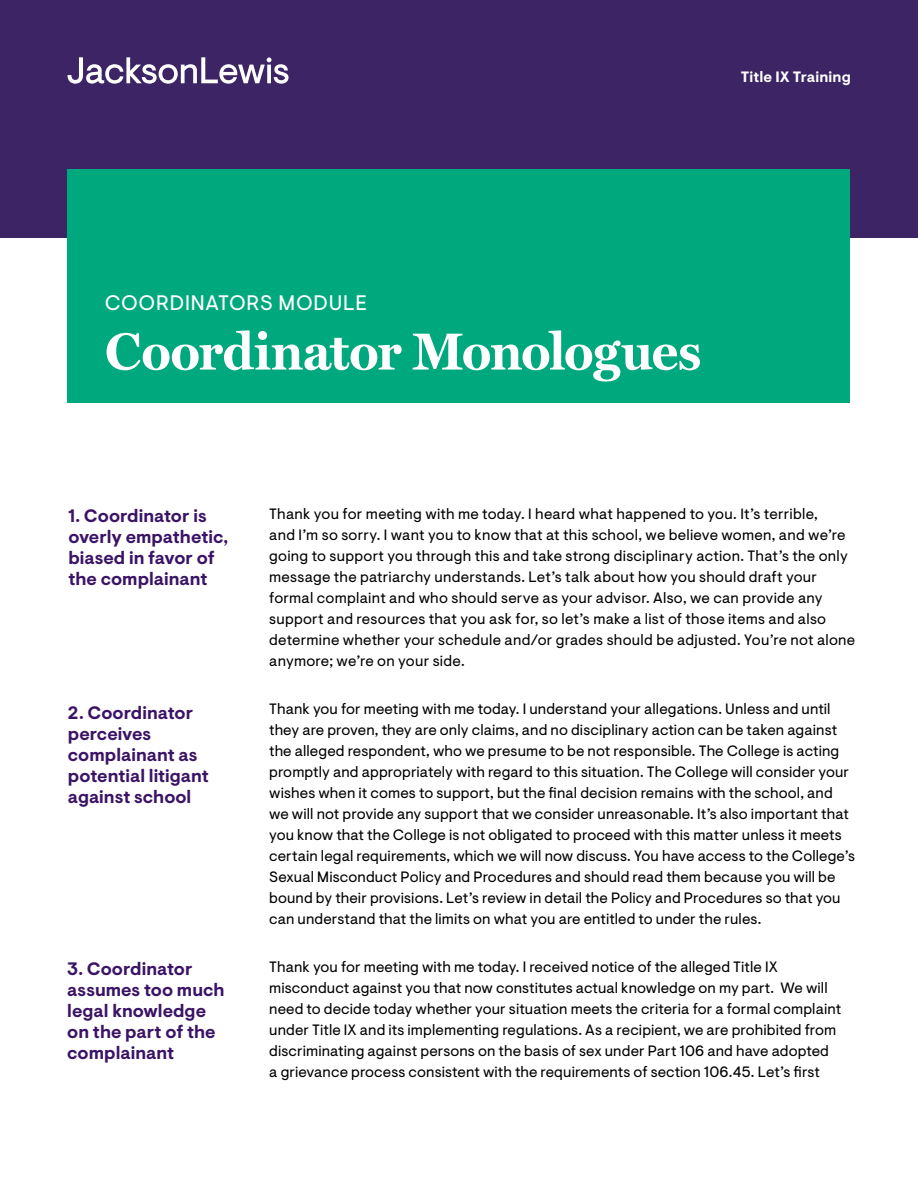
<style>
.page{position:relative;width:918px;height:1188px;background:#fff}
.page>*{position:absolute;margin:0;border:0;box-sizing:border-box;transform-origin:0 0}
.t1{font:700 52.5px "Miller Text";letter-spacing:-.02em;color:#fff}
.t2{font:21px "Visuelt";letter-spacing:.035em;color:#fff}
.t3{font:700 18px/21px "Visuelt";color:#3b1466}
.t4{font:15px/21px "Visuelt";letter-spacing:.01em;color:#000}
.t5{font:700 15px "Visuelt";letter-spacing:.01em;color:#fff}
</style>
<div class="page">
<div style="left:0;top:0;width:918px;height:238px;background:#3c2465"></div>
<div style="left:68px;top:169px;width:782px;height:234px;background:#00a87e"></div>
<svg style="left:68px;top:57px;width:221px;height:27px"></svg>
<p class="t5" style="left:741px;top:68px;width:111px">Title IX Training</p>
<h2 class="t2" style="left:105px;top:290px;width:264px">COORDINATORS MODULE</h2>
<h1 class="t1" style="left:105px;top:310px;width:598px">Coordinator Monologues</h1>
<p class="t3" style="left:68px;top:506px;width:161px">1. Coordinator is overly empathetic, biased in favor of the complainant</p>
<p class="t3" style="left:68px;top:703px;width:142px">2. Coordinator perceives complainant as potential litigant against school</p>
<p class="t3" style="left:67px;top:959px;width:159px">3. Coordinator assumes too much legal knowledge on the part of the complainant</p>
<p class="t4" style="left:269px;top:504px;width:588px">Thank you for meeting with me today. I heard what happened to you. It’s terrible,<br>and I’m so sorry. I want you to know that at this school, we believe women, and we’re going to support you through this and take strong disciplinary action. That’s the only message the patriarchy understands. Let’s talk about how you should draft your formal complaint and who should serve as your advisor. Also, we can provide any support and resources that you ask for, so let’s make a list of those items and also determine whether your schedule and/or grades should be adjusted. You’re not alone anymore; we’re on your side.</p>
<p class="t4" style="left:269px;top:699px;width:587px">Thank you for meeting with me today. I understand your allegations. Unless and until they are proven, they are only claims, and no disciplinary action can be taken against the alleged respondent, who we presume to be not responsible. The College is acting promptly and appropriately with regard to this situation. The College will consider your wishes when it comes to support, but the final decision remains with the school, and we will not provide any support that we consider unreasonable. It’s also important that you know that the College is not obligated to proceed with this matter unless it meets certain legal requirements, which we will now discuss. You have access to the College’s Sexual Misconduct Policy and Procedures and should read them because you will be bound by their provisions. Let’s review in detail the Policy and Procedures so that you can understand that the limits on what you are entitled to under the rules.</p>
<p class="t4" style="left:269px;top:957px;width:574px">Thank you for meeting with me today. I received notice of the alleged Title IX misconduct against you that now constitutes actual knowledge on my part. We will need to decide today whether your situation meets the criteria for a formal complaint under Title IX and its implementing regulations. As a recipient, we are prohibited from discriminating against persons on the basis of sex under Part 106 and have adopted<br>a grievance process consistent with the requirements of section 106.45. Let’s first</p>
</div>
